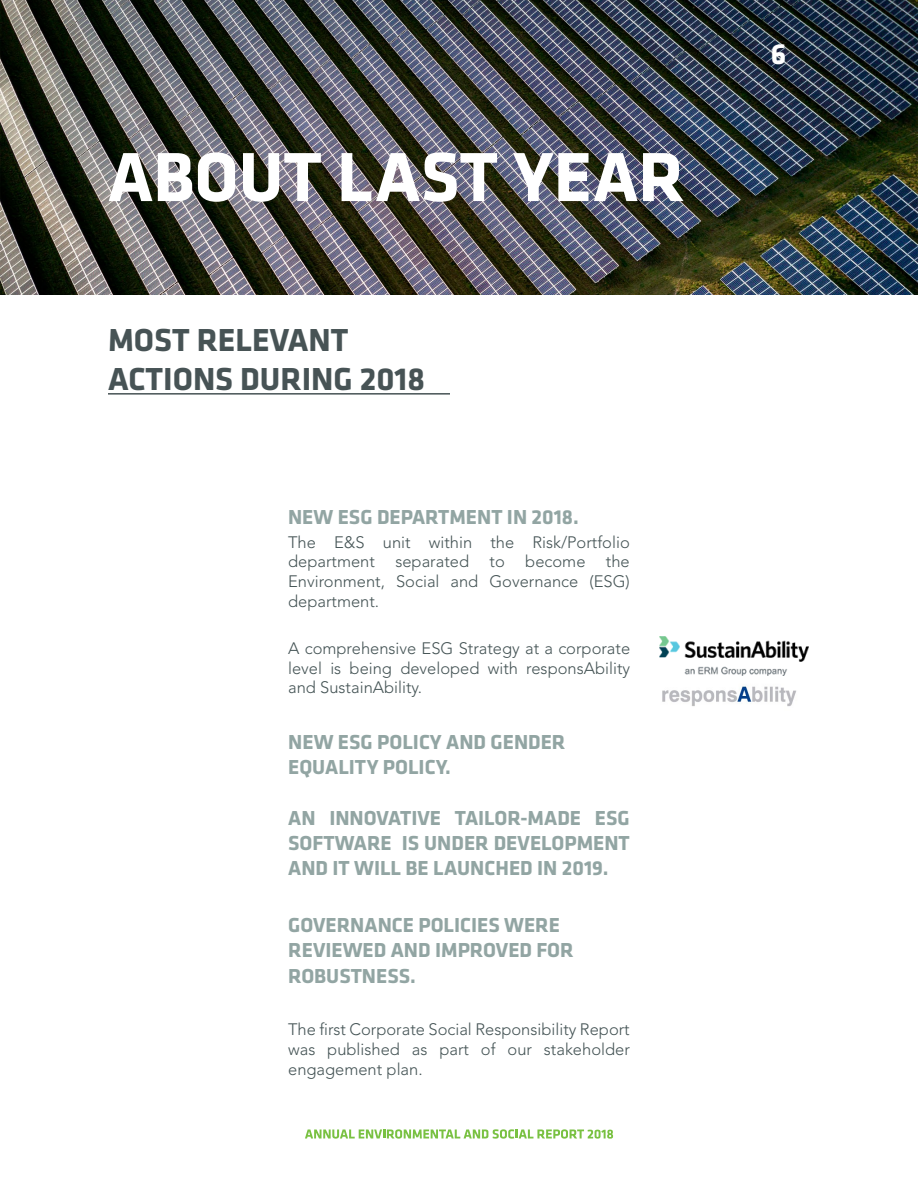
<style>
.page{position:relative;width:918px;height:1188px;background:#fff}
.page>*{position:absolute;margin:0;border:0;box-sizing:border-box;transform-origin:0 0}
.Título_de_capítulo{font:700 72px "Klavika";color:#fff}
.Título_de_capítulo-2{font:700 33px "Klavika";color:#475355}
.t1{font:700 30px "Klavika";color:#fff}
.Título_de_capítulo-3{font:700 21px/25.2px "Klavika";color:#92a5a3;text-align:justify}
.cuerpo_texto{font:300 16.5px/19.8px "Avenir LT Std";color:#455455;text-align:justify}
</style>
<div class="page">
<img style="left:0;top:0;width:918px;height:294px">
<svg style="left:305px;top:1129px;width:308px;height:10px"></svg>
<img style="left:660px;top:637px;width:149px;height:39px">
<img style="left:662px;top:686px;width:134px;height:21px">
<hr style="left:108px;top:393px;width:342px;height:2px;background:#475355">
<p class="Título_de_capítulo" style="left:108px;top:138px;width:578px">ABOUT LAST YEAR</p>
<p class="Título_de_capítulo-2" style="left:108px;top:322px;width:242px">MOST RELEVANT</p>
<p class="Título_de_capítulo-2" style="left:108px;top:361px;width:319px">ACTIONS DURING 2018</p>
<p class="Título_de_capítulo-3" style="left:288px;top:505px;width:292px">NEW ESG DEPARTMENT IN 2018.</p>
<p class="cuerpo_texto" style="left:288px;top:532px;width:343px">The E&amp;S unit within the Risk/Portfolio department separated to become the Environment, Social and Governance (ESG) department.</p>
<p class="cuerpo_texto" style="left:288px;top:638px;width:344px">A comprehensive ESG Strategy at a corporate level is being developed with responsAbility and SustainAbility.</p>
<p class="Título_de_capítulo-3" style="left:288px;top:729px;width:279px">NEW ESG POLICY AND GENDER</p>
<p class="Título_de_capítulo-3" style="left:288px;top:755px;width:164px">EQUALITY POLICY.</p>
<p class="Título_de_capítulo-3" style="left:288px;top:806px;width:343px">AN INNOVATIVE TAILOR-MADE ESG SOFTWARE IS UNDER DEVELOPMENT AND IT WILL BE LAUNCHED IN 2019.</p>
<p class="Título_de_capítulo-3" style="left:288px;top:913px;width:273px">GOVERNANCE POLICIES WERE</p>
<p class="Título_de_capítulo-3" style="left:288px;top:938px;width:287px">REVIEWED AND IMPROVED FOR</p>
<p class="Título_de_capítulo-3" style="left:288px;top:963px;width:129px">ROBUSTNESS.</p>
<p class="cuerpo_texto" style="left:288px;top:1020px;width:343px">The first Corporate Social Responsibility Report was published as part of our stakeholder engagement plan.</p>
<h3 class="t1" style="left:771px;top:37px;width:17px">6</h3>
</div>
